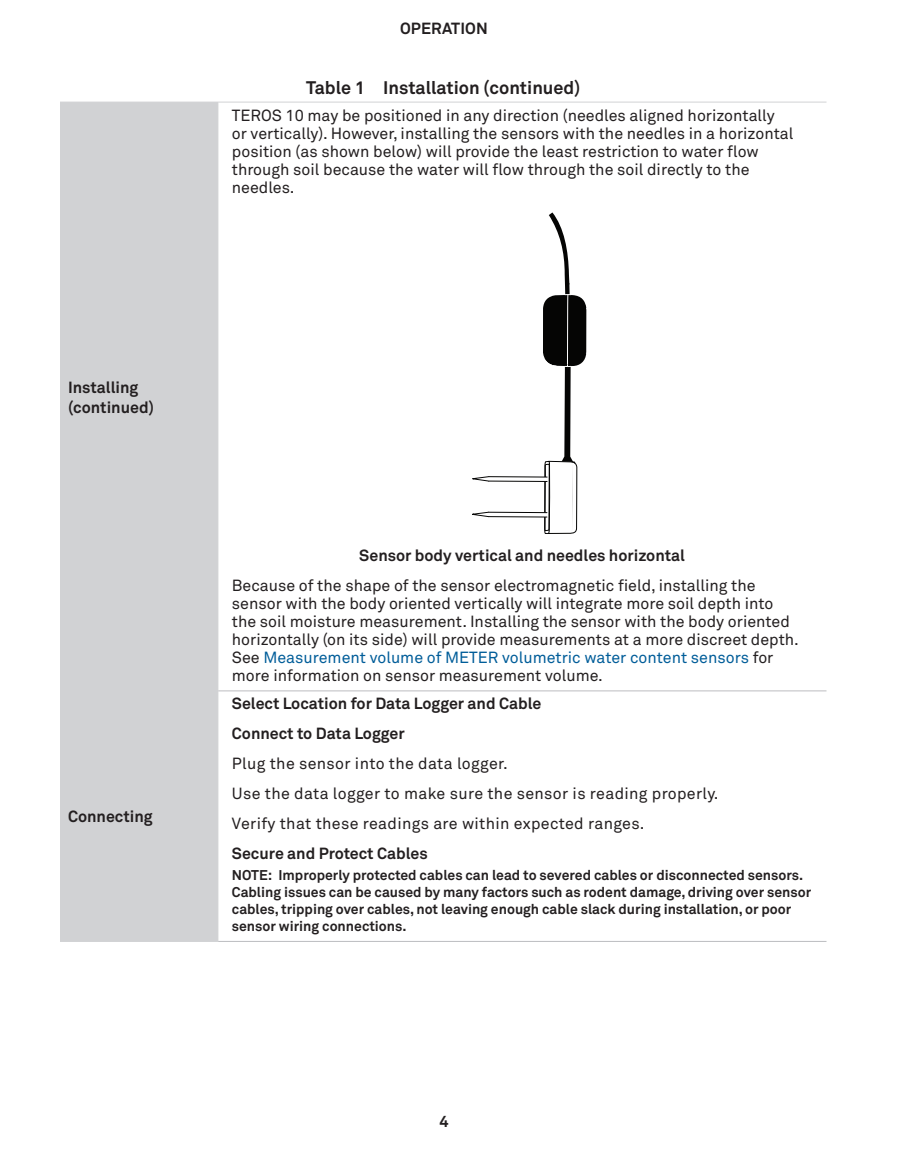
<style>
.page{position:relative;width:900px;height:1152px;background:#fff}
.page>*{position:absolute;margin:0;border:0;box-sizing:border-box;transform-origin:0 0}
.TableTitleContinued{font:700 18px "Akkurat Pro";color:#231f20}
.TableTxtLeft{font:16px/18px "Akkurat Pro";color:#231f20}
.TableTxtLeft-2{font:16px "Akkurat Pro";letter-spacing:.02em;color:#231f20}
.TableTxtLeft-3{font:700 16px "Akkurat Pro";color:#231f20}
.FigTitleNoNumber{font:700 16px "Akkurat Pro";color:#231f20}
.TableHead1Left{font:700 16px/20px "Akkurat Pro";color:#231f20}
.t1{font:700 14px/17px "Akkurat Pro";color:#231f20}
.s1{color:#005d99}
</style>
<div class="page">
<div style="left:60px;top:103px;width:158px;height:838px;background:#d1d2d4"></div>
<hr style="left:60px;top:691px;width:158px;height:1px;background:#d1d2d4">
<hr style="left:60px;top:941px;width:158px;height:1px;background:#d1d2d4">
<hr style="left:218px;top:691px;width:608px;height:1px;background:#bcbdc0">
<hr style="left:218px;top:941px;width:608px;height:1px;background:#bcbdc0">
<hr style="left:60px;top:102px;width:158px;height:1px;background:#d1d2d4">
<hr style="left:218px;top:102px;width:608px;height:1px;background:#d1d2d4">
<hr style="left:218px;top:102px;width:1px;height:589px;background:#d1d2d4">
<hr style="left:218px;top:691px;width:1px;height:250px;background:#d1d2d4">
<svg style="left:473px;top:212px;width:114px;height:322px"></svg>
<p class="TableHead1Left" style="left:68px;top:377px;width:87px">Installing (continued)</p>
<p class="TableHead1Left" style="left:68px;top:807px;width:86px">Connecting</p>
<p class="FigTitleNoNumber" style="left:400px;top:18px;width:32px">Operation</p>
<p class="TableTitleContinued" style="left:306px;top:77px;width:276px">Table 1 Installation (continued)</p>
<p class="TableTxtLeft" style="left:232px;top:106px;width:563px">TEROS 10 may be positioned in any direction (needles aligned horizontally or vertically). However, installing the sensors with the needles in a horizontal position (as shown below) will provide the least restriction to water flow through soil because the water will flow through the soil directly to the needles.</p>
<p class="FigTitleNoNumber" style="left:359px;top:545px;width:327px">Sensor body vertical and needles horizontal</p>
<p class="TableTxtLeft" style="left:232px;top:576px;width:569px">Because of the shape of the sensor electromagnetic field, installing the sensor with the body oriented vertically will integrate more soil depth into the soil moisture measurement. Installing the sensor with the body oriented horizontally (on its side) will provide measurements at a more discreet depth.<br>See <span class="s1">Measurement volume of METER volumetric water content sensors</span> for more information on sensor measurement volume.</p>
<p class="TableTxtLeft-3" style="left:232px;top:694px;width:311px">Select Location for Data Logger and Cable</p>
<p class="TableTxtLeft-3" style="left:232px;top:724px;width:174px">Connect to Data Logger</p>
<p class="TableTxtLeft-2" style="left:232px;top:754px;width:277px">Plug the sensor into the data logger.</p>
<p class="TableTxtLeft-2" style="left:232px;top:784px;width:488px">Use the data logger to make sure the sensor is reading properly.</p>
<p class="TableTxtLeft-2" style="left:232px;top:814px;width:414px">Verify that these readings are within expected ranges.</p>
<p class="TableTxtLeft-3" style="left:232px;top:844px;width:197px">Secure and Protect Cables</p>
<p class="t1" style="left:232px;top:867px;width:581px">NOTE: Improperly protected cables can lead to severed cables or disconnected sensors.<br>Cabling issues can be caused by many factors such as rodent damage, driving over sensor cables, tripping over cables, not leaving enough cable slack during installation, or poor sensor wiring connections.</p>
<p class="FigTitleNoNumber" style="left:439px;top:1111px;width:11px">4</p>
</div>
